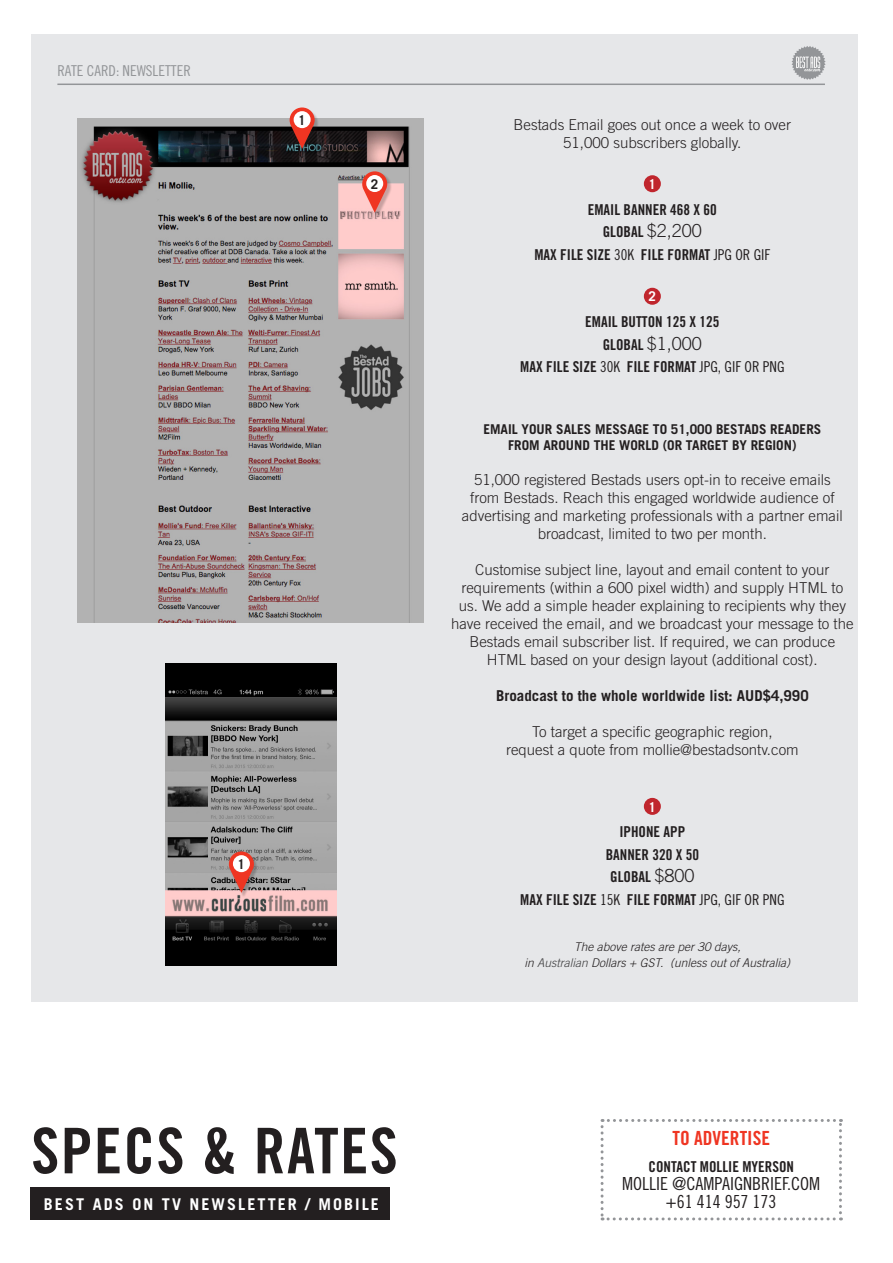
<style>
.page{position:relative;width:893px;height:1263px;background:#fff}
.page>*{position:absolute;margin:0;border:0;box-sizing:border-box;transform-origin:0 0}
.t1{font:63px "Trade Gothic Bold Cond Twenty";letter-spacing:.025em;color:#231f20}
.t2{font:19.5px "Trade Gothic Bold Cond Twenty";color:#ef3522}
.t3{font:18px "Trade Gothic Cond Eighteen";color:#231f20}
.t4{font:700 16.2px "Trade Gothic";letter-spacing:.125em;color:#fff}
.t5{font:300 15px/18px "Trade Gothic";color:#231f20;text-align:center}
.TABLE_HEADINGS{font:15px/22.5px "Trade Gothic Bold Cond Twenty";color:#231f20;text-align:center}
.t6{font:700 15px "Trade Gothic";color:#231f20}
.t7{font:15px "Trade Gothic Cond Eighteen";color:#939598}
.t8{font:700 13.5px/16.5px "Trade Gothic";color:#231f20;text-align:center}
.t9{font:700 13.5px "Trade Gothic";color:#fff}
.Body_Copy{font:italic 300 12px/16.5px "Trade Gothic";color:#231f20;text-align:center}
.s1{font-family:"Trade Gothic";font-weight:300;font-size:18px}
.s2{font-family:"Trade Gothic Cond Eighteen"}
.s3{color:#3e3e3f}
</style>
<div class="page">
<div style="left:31px;top:35px;width:827px;height:967px;background:#e6e7e9"></div>
<div style="left:644px;top:175px;width:17px;height:17px;background:#c0262d;border-radius:50%"></div>
<div style="left:644px;top:288px;width:17px;height:17px;background:#c0262d;border-radius:50%"></div>
<div style="left:644px;top:798px;width:17px;height:17px;background:#c0262d;border-radius:50%"></div>
<svg style="left:792px;top:46px;width:34px;height:34px"></svg>
<hr style="left:57px;top:84px;width:768px;height:1px;background:#939598">
<img style="left:77px;top:118px;width:346px;height:505px">
<img style="left:166px;top:663px;width:170px;height:302px">
<div style="left:290px;top:109px;width:29px;height:45px;background:#231f20;opacity:.25"></div>
<svg style="left:290px;top:107px;width:25px;height:42px"></svg>
<div style="left:294px;top:111px;width:17px;height:17px;background:#fff;border-radius:50%"></div>
<div style="left:363px;top:173px;width:29px;height:45px;background:#231f20;opacity:.25"></div>
<svg style="left:362px;top:171px;width:25px;height:42px"></svg>
<div style="left:366px;top:175px;width:17px;height:17px;background:#fff;border-radius:50%"></div>
<div style="left:229px;top:853px;width:30px;height:45px;background:#231f20;opacity:.25"></div>
<svg style="left:229px;top:851px;width:25px;height:42px"></svg>
<div style="left:233px;top:855px;width:17px;height:17px;background:#fff;border-radius:50%"></div>
<div style="left:31px;top:1187px;width:359px;height:32px;background:#231f20"></div>
<svg style="left:601px;top:1119px;width:241px;height:101px"></svg>
<p class="t7" style="left:57px;top:61px;width:135px">RATE CARD: NEWSLETTER</p>
<p class="t8" style="left:298px;top:112px;width:9px">1</p>
<p class="t8" style="left:371px;top:175px;width:9px">2</p>
<p class="t8" style="left:237px;top:856px;width:9px">1</p>
<p class="t5" style="left:514px;top:116px;width:279px">Bestads Email goes out once a week to over<br>51,000 subscribers globally.</p>
<p class="t9" style="left:648px;top:176px;width:9px">1</p>
<p class="TABLE_HEADINGS" style="left:588px;top:198px;width:131px">EMAIL BANNER 468 X 60</p>
<p class="TABLE_HEADINGS" style="left:603px;top:221px;width:101px">GLOBAL <span class="s1">$2,200</span></p>
<p class="TABLE_HEADINGS" style="left:534px;top:243px;width:237px">MAX FILE SIZE <span class="s2">30K</span> FILE FORMAT <span class="s2">JPG OR GIF</span></p>
<p class="t9" style="left:648px;top:288px;width:9px">2</p>
<p class="TABLE_HEADINGS" style="left:585px;top:311px;width:136px">EMAIL BUTTON 125 X 125</p>
<p class="TABLE_HEADINGS" style="left:603px;top:333px;width:101px">GLOBAL <span class="s1">$1,000</span></p>
<p class="TABLE_HEADINGS" style="left:520px;top:356px;width:266px">MAX FILE SIZE <span class="s2">30K</span> FILE FORMAT <span class="s2">JPG, GIF OR PNG</span></p>
<p class="t8" style="left:483px;top:420px;width:339px">EMAIL YOUR SALES MESSAGE TO 51,000 BESTADS READERS<br>FROM AROUND THE WORLD (OR TARGET BY REGION)</p>
<p class="t5" style="left:462px;top:470px;width:382px">51,000 registered Bestads users opt-in to receive emails from Bestads. Reach this engaged worldwide audience of advertising and marketing professionals with a partner email broadcast, limited to two per month.</p>
<p class="t5" style="left:451px;top:560px;width:404px">Customise subject line, layout and email content to your requirements (within a 600 pixel width) and supply HTML to us. We add a simple header explaining to recipients why they have received the email, and we broadcast your message to the Bestads email subscriber list. If required, we can produce HTML based on your design layout (additional cost).</p>
<p class="t6" style="left:496px;top:686px;width:314px">Broadcast to the whole worldwide list: AUD$4,990</p>
<p class="t5" style="left:506px;top:722px;width:294px">To target a specific geographic region,<br>request a quote from mollie@bestadsontv.com</p>
<p class="t9" style="left:648px;top:798px;width:9px">1</p>
<p class="TABLE_HEADINGS" style="left:606px;top:821px;width:95px">IPHONE APP<br>BANNER 320 X 50</p>
<p class="TABLE_HEADINGS" style="left:610px;top:866px;width:86px">GLOBAL <span class="s1">$800</span></p>
<p class="TABLE_HEADINGS" style="left:520px;top:888px;width:266px">MAX FILE SIZE <span class="s2">15K</span> FILE FORMAT <span class="s2">JPG, GIF OR PNG</span></p>
<p class="Body_Copy" style="left:525px;top:938px;width:267px">The above rates are per 30 days,<br>in <span class="s3">Australian</span> Dollars + GST. (unless out of Australia)</p>
<p class="t1" style="left:31px;top:1112px;width:368px">SPECS &amp; RATES</p>
<p class="t4" style="left:44px;top:1194px;width:337px">BEST ADS ON TV NEWSLETTER / MOBILE</p>
<p class="t2" style="left:672px;top:1126px;width:99px">TO ADVERTISE</p>
<p class="TABLE_HEADINGS" style="left:648px;top:1155px;width:147px">CONTACT MOLLIE MYERSON</p>
<p class="t3" style="left:622px;top:1173px;width:200px">MOLLIE @CAMPAIGNBRIEF.COM</p>
<p class="t3" style="left:666px;top:1191px;width:112px">+61 414 957 173</p>
</div>
